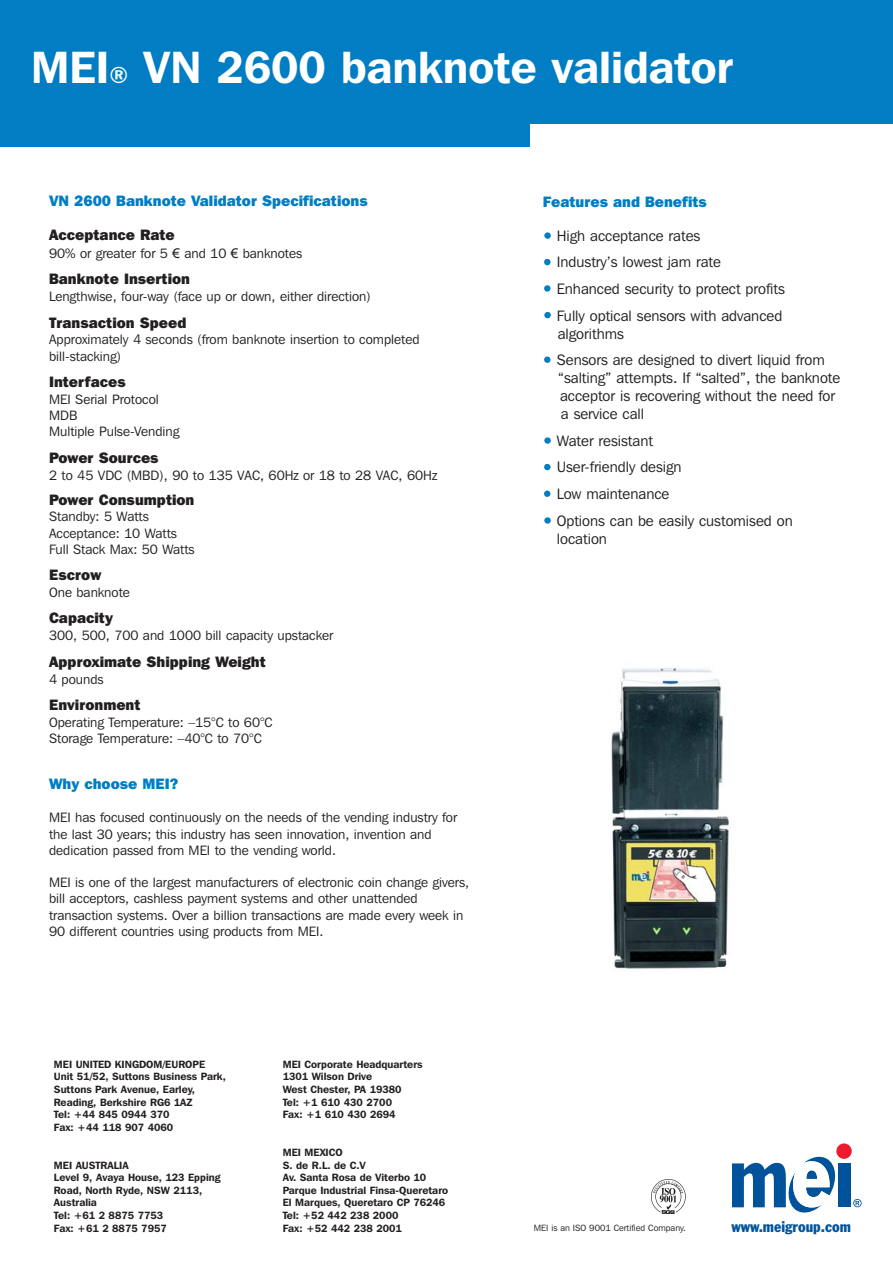
<style>
.page{position:relative;width:893px;height:1263px;background:#fff}
.page>*{position:absolute;margin:0;border:0;box-sizing:border-box;transform-origin:0 0}
.t1{font:600 45px "Franklin Gothic IT Cby BT";color:#fff}
.t2{font:condensed 15.3px "Franklin Gothic BT";color:#00539b}
.t3{font:15px/18px "Franklin Gothic IT Cby BT";color:#231f20}
.t4{font:800 15px "Franklin Gothic IT Cby BT";color:#231f20}
.t5{font:800 15px "Franklin Gothic IT Cby BT";color:#007dc3}
.t6{font:13.5px/16.2px "Franklin Gothic IT Cby BT";color:#231f20}
.t7{font:600 10.5px/12.6px "Franklin Gothic IT Cby BT";color:#231f20}
.t8{font:9px "Franklin Gothic IT Cby BT";color:#231f20}
.s1{font-size:22.5px}
.s2{font-family:"Arial"}
</style>
<div class="page">
<div style="left:0;top:0;width:529px;height:147px;background:#007dc3"></div>
<div style="left:519px;top:0;width:374px;height:123px;background:#007dc3"></div>
<img style="left:651px;top:1180px;width:35px;height:33px">
<svg style="left:653px;top:1181px;width:30px;height:12px"></svg>
<svg style="left:544px;top:232px;width:7px;height:7px"></svg>
<svg style="left:544px;top:259px;width:6px;height:6px"></svg>
<div style="left:544px;top:285px;width:6px;height:7px;background:#007dc3;border-radius:50%"></div>
<div style="left:544px;top:312px;width:7px;height:6px;background:#007dc3;border-radius:50%"></div>
<svg style="left:544px;top:357px;width:6px;height:6px"></svg>
<svg style="left:544px;top:437px;width:7px;height:7px"></svg>
<svg style="left:544px;top:464px;width:6px;height:6px"></svg>
<svg style="left:544px;top:491px;width:6px;height:6px"></svg>
<svg style="left:544px;top:517px;width:7px;height:7px"></svg>
<svg style="left:732px;top:1156px;width:104px;height:56px"></svg>
<div style="left:838px;top:1163px;width:12px;height:44px;background:#00539b"></div>
<div style="left:836px;top:1143px;width:16px;height:16px;background:#ed1b2d;border-radius:50%"></div>
<svg style="left:853px;top:1199px;width:9px;height:8px"></svg>
<img style="left:611px;top:667px;width:118px;height:303px">
<h1 class="t1" style="left:31px;top:51px;width:704px">MEI<span class="s1">®</span> VN 2600 banknote validator</h1>
<p class="t5" style="left:49px;top:195px;width:320px">VN 2600 Banknote Validator Specifications</p>
<p class="t4" style="left:49px;top:230px;width:127px">Acceptance Rate</p>
<p class="t6" style="left:49px;top:247px;width:255px">90% or greater for 5 <span class="s2">€</span> and 10 <span class="s2">€</span> banknotes</p>
<p class="t4" style="left:49px;top:273px;width:142px">Banknote Insertion</p>
<p class="t6" style="left:49px;top:290px;width:323px">Lengthwise, four-way (face up or down, either direction)</p>
<p class="t4" style="left:49px;top:317px;width:139px">Transaction Speed</p>
<p class="t6" style="left:49px;top:333px;width:372px">Approximately 4 seconds (from banknote insertion to completed bill-stacking)</p>
<p class="t4" style="left:49px;top:376px;width:78px">Interfaces</p>
<p class="t6" style="left:49px;top:393px;width:132px">MEI Serial Protocol<br>MDB<br>Multiple Pulse-Vending</p>
<p class="t4" style="left:49px;top:452px;width:111px">Power Sources</p>
<p class="t6" style="left:49px;top:468px;width:390px">2 to 45 VDC (MBD), 90 to 135 VAC, 60Hz or 18 to 28 VAC, 60Hz</p>
<p class="t4" style="left:49px;top:494px;width:147px">Power Consumption</p>
<p class="t6" style="left:49px;top:510px;width:147px">Standby: 5 Watts<br>Acceptance: 10 Watts<br>Full Stack Max: 50 Watts</p>
<p class="t4" style="left:49px;top:569px;width:54px">Escrow</p>
<p class="t6" style="left:49px;top:586px;width:82px">One banknote</p>
<p class="t4" style="left:49px;top:613px;width:65px">Capacity</p>
<p class="t6" style="left:49px;top:629px;width:286px">300, 500, 700 and 1000 bill capacity upstacker</p>
<p class="t4" style="left:49px;top:656px;width:218px">Approximate Shipping Weight</p>
<p class="t6" style="left:49px;top:672px;width:56px">4 pounds</p>
<p class="t4" style="left:49px;top:699px;width:93px">Environment</p>
<p class="t6" style="left:49px;top:716px;width:225px">Operating Temperature: –15°C to 60°C<br>Storage Temperature: –40°C to 70°C</p>
<p class="t5" style="left:49px;top:778px;width:131px">Why choose MEI?</p>
<p class="t6" style="left:49px;top:811px;width:410px">MEI has focused continuously on the needs of the vending industry for the last 30 years; this industry has seen innovation, invention and dedication passed from MEI to the vending world.</p>
<p class="t6" style="left:49px;top:876px;width:422px">MEI is one of the largest manufacturers of electronic coin change givers, bill acceptors, cashless payment systems and other unattended transaction systems. Over a billion transactions are made every week in 90 different countries using products from MEI.</p>
<p class="t7" style="left:54px;top:1059px;width:173px">MEI UNITED KINGDOM/EUROPE<br>Unit 51/52, Suttons Business Park,<br>Suttons Park Avenue, Earley,<br>Reading, Berkshire RG6 1AZ<br>Tel: +44 845 0944 370<br>Fax: +44 118 907 4060</p>
<p class="t7" style="left:54px;top:1160px;width:168px">MEI AUSTRALIA<br>Level 9, Avaya House, 123 Epping<br>Road, North Ryde, NSW 2113,<br>Australia<br>Tel: +61 2 8875 7753<br>Fax: +61 2 8875 7957</p>
<p class="t7" style="left:283px;top:1059px;width:141px">MEI Corporate Headquarters<br>1301 Wilson Drive<br>West Chester, PA 19380<br>Tel: +1 610 430 2700<br>Fax: +1 610 430 2694</p>
<p class="t7" style="left:283px;top:1147px;width:167px">MEI MEXICO<br>S. de R.L. de C.V<br>Av. Santa Rosa de Viterbo 10<br>Parque Industrial Finsa-Queretaro<br>El Marques, Queretaro CP 76246<br>Tel: +52 442 238 2000<br>Fax: +52 442 238 2001</p>
<p class="t5" style="left:543px;top:196px;width:166px">Features and Benefits</p>
<p class="t3" style="left:543px;top:228px;width:159px">• High acceptance rates</p>
<p class="t3" style="left:543px;top:255px;width:180px">• Industry’s lowest jam rate</p>
<p class="t3" style="left:543px;top:281px;width:243px">• Enhanced security to protect profits</p>
<p class="t3" style="left:558px;top:308px;width:226px;text-indent:-15px">• Fully optical sensors with advanced algorithms</p>
<p class="t3" style="left:558px;top:353px;width:284px;text-indent:-15px">• Sensors are designed to divert liquid from “salting” attempts. If “salted”, the banknote acceptor is recovering without the need for a service call</p>
<p class="t3" style="left:543px;top:433px;width:112px">• Water resistant</p>
<p class="t3" style="left:543px;top:460px;width:140px">• User-friendly design</p>
<p class="t3" style="left:543px;top:486px;width:128px">• Low maintenance</p>
<p class="t3" style="left:557px;top:513px;width:237px;text-indent:-14px">• Options can be easily customised on location</p>
<p class="t8" style="left:534px;top:1225px;width:154px">MEI is an ISO 9001 Certified Company.</p>
<p class="t2" style="left:731px;top:1221px;width:121px">www.meigroup.com</p>
</div>
